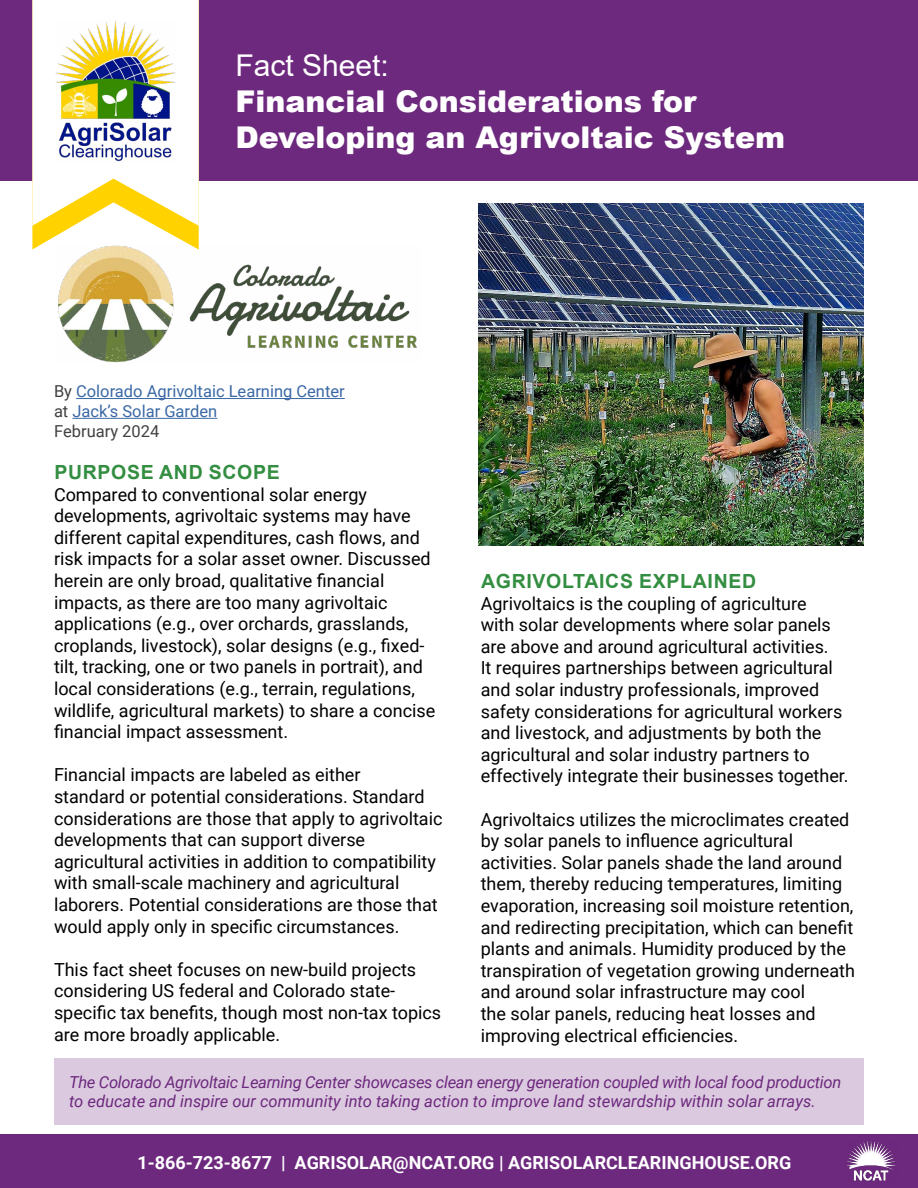
<style>
.page{position:relative;width:918px;height:1188px;background:#fff}
.page>*{position:absolute;margin:0;border:0;box-sizing:border-box;transform-origin:0 0}
.t1{font:900 30px/36px "Arial";color:#fff}
.t2{font:30px "Arial";color:#fff}
.t3{font:700 19.5px "Arial";letter-spacing:.035em;color:#338e41}
.t4{font:18px/21.6px "Roboto";color:#000}
.t5{font:700 18px "Roboto";color:#fff}
.t6{font:italic 16.5px/19.8px "Roboto";letter-spacing:-.02em;color:#6d297e}
.t7{font:16.5px/19.8px "Roboto";color:#3a68a5}
.s1{color:#414042}
</style>
<div class="page">
<div style="left:0;top:1134px;width:918px;height:54px;background:#6d297e"></div>
<img style="left:848px;top:1142px;width:48px;height:39px">
<div style="left:0;top:0;width:918px;height:181px;background:#6d297e"></div>
<svg style="left:32px;top:0;width:167px;height:250px"></svg>
<img style="left:56px;top:21px;width:120px;height:142px">
<hr style="left:76px;top:398px;width:269px;height:1px;background:#3a68a5">
<hr style="left:72px;top:418px;width:145px;height:1px;background:#3a68a5">
<img style="left:57px;top:245px;width:360px;height:118px">
<div style="left:54px;top:1058px;width:810px;height:67px;background:#dbc9df"></div>
<img style="left:479px;top:203px;width:385px;height:343px">
<h1 class="t2" style="left:235px;top:45px;width:155px">Fact Sheet:</h1>
<h1 class="t1" style="left:235px;top:82px;width:551px">Financial Considerations for<br>Developing an Agrivoltaic System</h1>
<p class="t7" style="left:54px;top:381px;width:292px"><span class="s1">By</span> Colorado Agrivoltaic Learning Center <span class="s1">at</span> Jack’s Solar Garden<br><span class="s1">February 2024</span></p>
<p class="t3" style="left:54px;top:458px;width:227px">PURPOSE AND SCOPE</p>
<p class="t4" style="left:54px;top:483px;width:383px">Compared to conventional solar energy developments, agrivoltaic systems may have different capital expenditures, cash flows, and risk impacts for a solar asset owner. Discussed herein are only broad, qualitative financial impacts, as there are too many agrivoltaic applications (e.g., over orchards, grasslands, croplands, livestock), solar designs (e.g., fixed&shy;tilt, tracking, one or two panels in portrait), and local considerations (e.g., terrain, regulations, wildlife, agricultural markets) to share a concise financial impact assessment.</p>
<p class="t4" style="left:54px;top:763px;width:390px">Financial impacts are labeled as either<br>standard or potential considerations. Standard considerations are those that apply to agrivoltaic developments that can support diverse agricultural activities in addition to compatibility with small-scale machinery and agricultural laborers. Potential considerations are those that would apply only in specific circumstances.</p>
<p class="t4" style="left:54px;top:958px;width:389px">This fact sheet focuses on new-build projects considering US federal and Colorado state&shy;specific tax benefits, though most non-tax topics are more broadly applicable.</p>
<p class="t3" style="left:481px;top:567px;width:277px">AGRIVOLTAICS EXPLAINED</p>
<p class="t4" style="left:481px;top:592px;width:369px">Agrivoltaics is the coupling of agriculture<br>with solar developments where solar panels are above and around agricultural activities.<br>It requires partnerships between agricultural and solar industry professionals, improved safety considerations for agricultural workers and livestock, and adjustments by both the agricultural and solar industry partners to effectively integrate their businesses together.</p>
<p class="t4" style="left:481px;top:808px;width:376px">Agrivoltaics utilizes the microclimates created by solar panels to influence agricultural activities. Solar panels shade the land around them, thereby reducing temperatures, limiting evaporation, increasing soil moisture retention, and redirecting precipitation, which can benefit plants and animals. Humidity produced by the transpiration of vegetation growing underneath and around solar infrastructure may cool<br>the solar panels, reducing heat losses and improving electrical efficiencies.</p>
<p class="t6" style="left:69px;top:1071px;width:774px">The Colorado Agrivoltaic Learning Center showcases clean energy generation coupled with local food production to educate and inspire our community into taking action to improve land stewardship within solar arrays.</p>
<p class="t5" style="left:138px;top:1150px;width:655px">1-866-723-8677 | AGRISOLAR@NCAT.ORG | AGRISOLARCLEARINGHOUSE.ORG</p>
</div>
